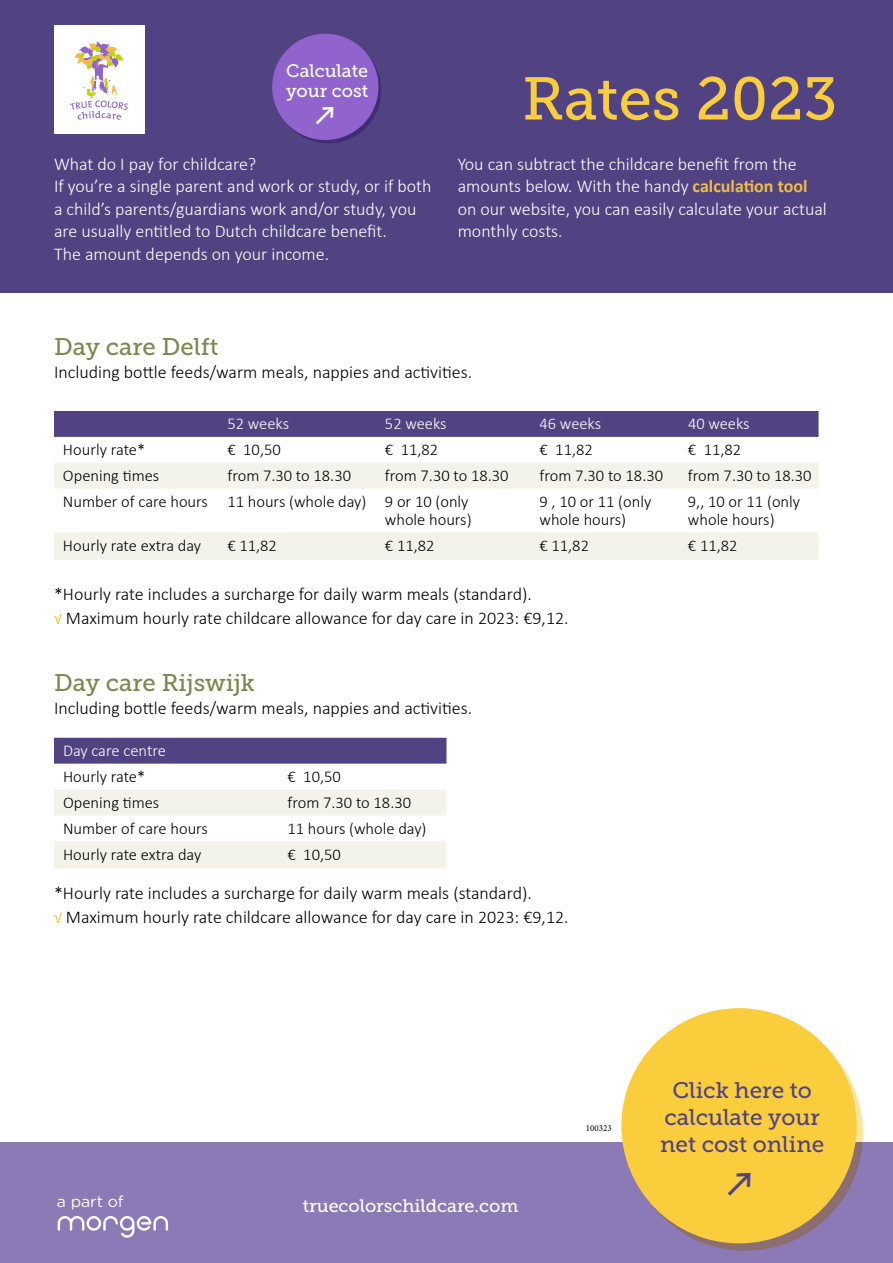
<style>
.page{position:relative;width:893px;height:1263px;background:#fff}
.page>*{position:absolute;margin:0;border:0;box-sizing:border-box;transform-origin:0 0}
.t1{font:60px "Museo Slab 500";color:#f9cd3c}
.t2{font:43.8px "GT Walsheim";color:#514382}
.t3{font:33.75px "GT Walsheim";color:#fff}
.t4{font:24px "Museo Slab 500";color:#7e874e}
.t5{font:22.5px/27px "Museo Slab 500";color:#514382;text-align:center}
.t6{font:300 18px/24px "Calibri";color:#000}
.t7{font:300 18px/22.5px "Calibri";color:#fff}
.t8{font:18px/20.9px "Museo Slab 500";color:#fff}
.t9{font:300 16.5px/18px "Calibri";color:#000}
.t10{font:300 16.5px "Calibri";color:#fff}
.t11{font:16.05px "Gotham Rounded";letter-spacing:-.005em;color:#fff}
.t12{font:15.75px "Gotham Rounded";color:#fff}
.t13{font:9px "Minion Pro";color:#000}
.s1{font-weight:700;color:#f1bc49}
.s2{font-size:16.5px;color:#fbba05}
</style>
<div class="page">
<div style="left:0;top:0;width:893px;height:293px;background:#514382"></div>
<div style="left:54px;top:25px;width:90px;height:108px;background:#fff"></div>
<div style="left:0;top:1142px;width:893px;height:121px;background:#8c7ab7"></div>
<svg style="left:70px;top:42px;width:58px;height:78px"></svg>
<div style="left:54px;top:411px;width:764px;height:26px;background:#514382"></div>
<svg style="left:54px;top:463px;width:764px;height:94px;fill:#f4f3e9"></svg>
<hr style="left:54px;top:557px;width:164px;height:3px;background:#f4f3e9">
<hr style="left:218px;top:557px;width:158px;height:3px;background:#f4f3e9">
<hr style="left:376px;top:557px;width:154px;height:3px;background:#f4f3e9">
<hr style="left:530px;top:557px;width:149px;height:3px;background:#f4f3e9">
<hr style="left:679px;top:557px;width:139px;height:3px;background:#f4f3e9">
<svg style="left:628px;top:1015px;width:235px;height:236px;fill:#8a6e71"></svg>
<div style="left:621px;top:1008px;width:236px;height:235px;background:#f9cd3c;border-radius:50%"></div>
<svg style="left:275px;top:37px;width:106px;height:106px"></svg>
<div style="left:272px;top:34px;width:106px;height:106px;background:#9064cc;border-radius:50%"></div>
<div style="left:54px;top:738px;width:392px;height:26px;background:#514382"></div>
<svg style="left:54px;top:789px;width:392px;height:77px"></svg>
<hr style="left:54px;top:866px;width:224px;height:3px;background:#f4f3e9">
<hr style="left:278px;top:866px;width:168px;height:3px;background:#f4f3e9">
<svg style="left:58px;top:1216px;width:110px;height:22px"></svg>
<p class="t8" style="left:286px;top:60px;width:84px">Calculate your cost</p>
<h3 class="t3" style="left:315px;top:96px;width:21px">↗</h3>
<h1 class="t1" style="left:522px;top:65px;width:317px">Rates 2023</h1>
<p class="t7" style="left:54px;top:152px;width:379px">What do I pay for childcare?<br>If you’re a single parent and work or study, or if both a child’s parents/guardians work and/or study, you are usually entitled to Dutch childcare benefit.<br>The amount depends on your income.</p>
<p class="t7" style="left:458px;top:152px;width:371px">You can subtract the childcare benefit from the amounts below. With the handy <span class="s1">calculation tool </span>on our website, you can easily calculate your actual monthly costs.</p>
<h3 class="t4" style="left:54px;top:334px;width:166px">Day care Delft</h3>
<p class="t6" style="left:54px;top:360px;width:420px">Including bottle feeds/warm meals, nappies and activities.</p>
<p class="t10" style="left:227px;top:414px;width:63px">52 weeks</p>
<p class="t10" style="left:385px;top:414px;width:63px">52 weeks</p>
<p class="t10" style="left:539px;top:414px;width:63px">46 weeks</p>
<p class="t10" style="left:688px;top:414px;width:63px">40 weeks</p>
<p class="t9" style="left:63px;top:441px;width:84px">Hourly rate*</p>
<p class="t9" style="left:227px;top:441px;width:55px">€ 10,50</p>
<p class="t9" style="left:385px;top:441px;width:55px">€ 11,82</p>
<p class="t9" style="left:539px;top:441px;width:55px">€ 11,82</p>
<p class="t9" style="left:688px;top:441px;width:55px">€ 11,82</p>
<p class="t9" style="left:63px;top:466px;width:98px">Opening times</p>
<p class="t9" style="left:227px;top:466px;width:125px">from 7.30 to 18.30</p>
<p class="t9" style="left:385px;top:466px;width:125px">from 7.30 to 18.30</p>
<p class="t9" style="left:539px;top:466px;width:125px">from 7.30 to 18.30</p>
<p class="t9" style="left:688px;top:466px;width:125px">from 7.30 to 18.30</p>
<p class="t9" style="left:63px;top:492px;width:410px;text-align:right">Number of care hours 11 hours (whole day) 9 or 10 (only whole hours)</p>
<p class="t9" style="left:539px;top:492px;width:113px">9 , 10 or 11 (only whole hours)</p>
<p class="t9" style="left:688px;top:492px;width:114px">9,, 10 or 11 (only whole hours)</p>
<p class="t9" style="left:63px;top:536px;width:140px">Hourly rate extra day</p>
<p class="t9" style="left:227px;top:536px;width:51px">€ 11,82</p>
<p class="t9" style="left:385px;top:536px;width:51px">€ 11,82</p>
<p class="t9" style="left:539px;top:536px;width:51px">€ 11,82</p>
<p class="t9" style="left:688px;top:536px;width:51px">€ 11,82</p>
<p class="t6" style="left:54px;top:582px;width:516px">*Hourly rate includes a surcharge for daily warm meals (standard).<br><span class="s2">√</span> Maximum hourly rate childcare allowance for day care in 2023: €9,12.</p>
<h3 class="t4" style="left:54px;top:669px;width:202px">Day care Rijswijk</h3>
<p class="t6" style="left:54px;top:695px;width:420px">Including bottle feeds/warm meals, nappies and activities.</p>
<p class="t10" style="left:63px;top:740px;width:105px">Day care centre</p>
<p class="t9" style="left:63px;top:767px;width:84px">Hourly rate*</p>
<p class="t9" style="left:287px;top:767px;width:55px">€ 10,50</p>
<p class="t9" style="left:63px;top:793px;width:98px">Opening times</p>
<p class="t9" style="left:287px;top:793px;width:125px">from 7.30 to 18.30</p>
<p class="t9" style="left:63px;top:819px;width:147px">Number of care hours</p>
<p class="t9" style="left:287px;top:819px;width:141px">11 hours (whole day)</p>
<p class="t9" style="left:63px;top:845px;width:140px">Hourly rate extra day</p>
<p class="t9" style="left:287px;top:845px;width:55px">€ 10,50</p>
<p class="t6" style="left:54px;top:880px;width:516px">*Hourly rate includes a surcharge for daily warm meals (standard).<br><span class="s2">√</span> Maximum hourly rate childcare allowance for day care in 2023: €9,12.</p>
<p class="t12" style="left:57px;top:1190px;width:68px">a part of</p>
<p class="t11" style="left:57px;top:1190px;width:114px">onderdeel van</p>
<p class="t8" style="left:303px;top:1195px;width:217px">truecolorschildcare.com</p>
<p class="t13" style="left:586px;top:1122px;width:27px">100323</p>
<h3 class="t5" style="left:660px;top:1077px;width:166px">Click here to calculate your net cost online</h3>
<h2 class="t2" style="left:727px;top:1160px;width:26px">↗</h2>
</div>
